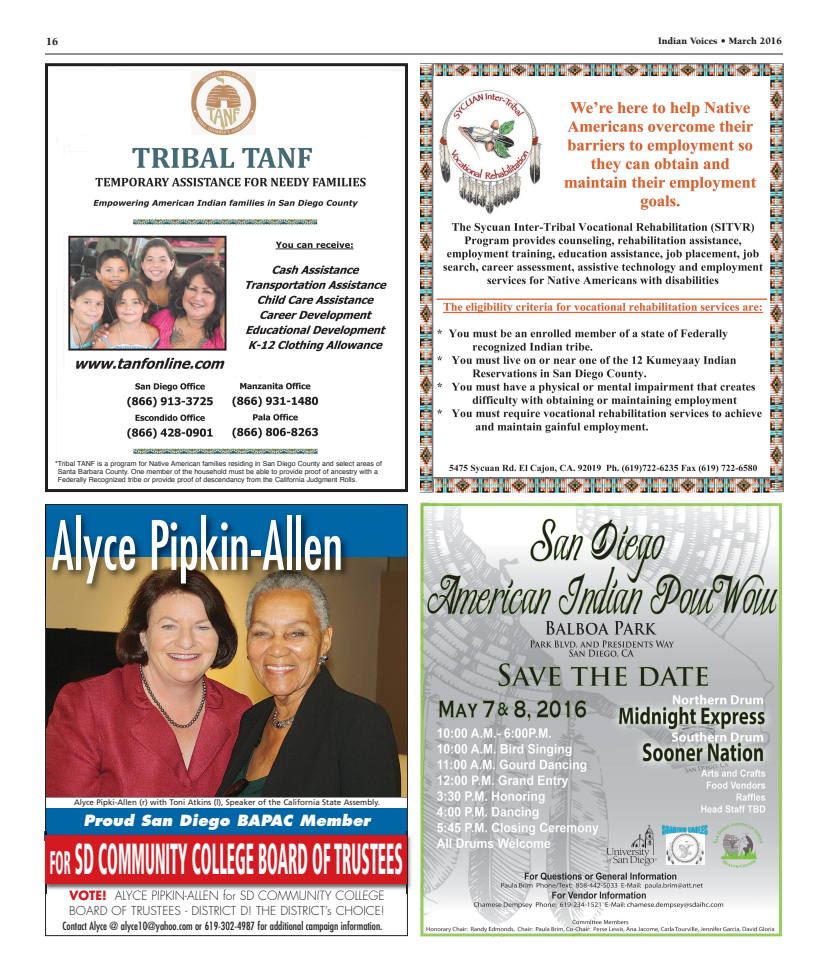
<style>
.page{position:relative;width:819px;height:972px;background:#fff}
.page>*{position:absolute;margin:0;border:0;box-sizing:border-box;transform-origin:0 0}
.t1{font:condensed 66.1px "Futura";color:#fff;scale:.8 1}
.t2{font:900 condensed 43.5px "Frutiger";color:#fff;scale:.36 1}
.t3{font:italic 800 15px "Futura";color:#fff}
.t4{font:300 12px/15.8px "Futura";color:#231f20}
.t5{font:condensed 11px "Futura";color:#231f20}
.t6{font:900 11px "Berkeley";color:#231f20}
.t7{font:900 10px "Berkeley";color:#231f20}
.t8{font:8px "Frutiger";color:#231f20}
.t9{font:6.9px/8.3px "Helvetica";color:#231f20}
.s1{font-size:32.6px}
.s2{font-weight:700;color:#d51920}
</style>
<div class="page">
<hr style="left:45px;top:54px;width:738px;height:1px;background:#231f20">
<img style="left:420px;top:63px;width:364px;height:430px">
<img style="left:56px;top:69px;width:348px;height:386px">
<div style="left:45px;top:63px;width:363px;height:429px;border:3px solid #231f20"></div>
<img style="left:419px;top:502px;width:364px;height:434px">
<div style="left:45px;top:809px;width:362px;height:32px;background:#0066a5"></div>
<div style="left:46px;top:505px;width:361px;height:91px;background:#0066a5"></div>
<img style="left:47px;top:628px;width:360px;height:169px">
<img style="left:382px;top:558px;width:25px;height:70px">
<img style="left:45px;top:506px;width:337px;height:122px">
<img style="left:46px;top:506px;width:1px;height:90px">
<img style="left:46px;top:557px;width:1px;height:39px">
<img style="left:46px;top:596px;width:1px;height:32px">
<img style="left:44px;top:831px;width:368px;height:62px">
<img style="left:45px;top:884px;width:2px;height:9px">
<img style="left:69px;top:890px;width:37px;height:3px">
<img style="left:115px;top:890px;width:151px;height:3px">
<div style="left:45px;top:835px;width:362px;height:49px;background:#d51920"></div>
<h3 class="t6" style="left:46px;top:37px;width:14px">16</h3>
<h3 class="t7" style="left:658px;top:37px;width:125px">Indian Voices • March 2016</h3>
<p class="t9" style="left:58px;top:460px;width:326px;text-indent:-3px">*Tribal TANF is a program for Native American families residing in San Diego County and select areas of<br>Santa Barbara County. One member of the household must be able to provide proof of ancestry with a<br>Federally Recognized tribe or provide proof of descendancy from the California Judgment Rolls.</p>
<h1 class="t1" style="left:52px;top:515px;width:365px">Alyce Pipkin-Allen</h1>
<p class="t8" style="left:74px;top:799px;width:307px">Alyce Pipki-Allen (r) with Toni Atkins (l), Speaker of the California State Assembly.</p>
<h3 class="t3" style="left:83px;top:814px;width:291px">Proud San Diego BAPAC Member</h3>
<h2 class="t2" style="left:50px;top:842px;width:982px"><span class="s1">FOR</span> SD COMMUNITY COLLEGE BOARD OF TRUSTEES</h2>
<h3 class="t4" style="left:69px;top:888px;width:317px"><span class="s2">VOTE!</span> ALYCE PIPKIN-ALLEN for SD COMMUNITY COLLEGE<br>BOARD OF TRUSTEES - DISTRICT D! THE DISTRICT’s CHOICE!</h3>
<h3 class="t5" style="left:63px;top:921px;width:322px">Contact Alyce @ alyce10@yahoo.com or 619-302-4987 for additional campaign information.</h3>
</div>
